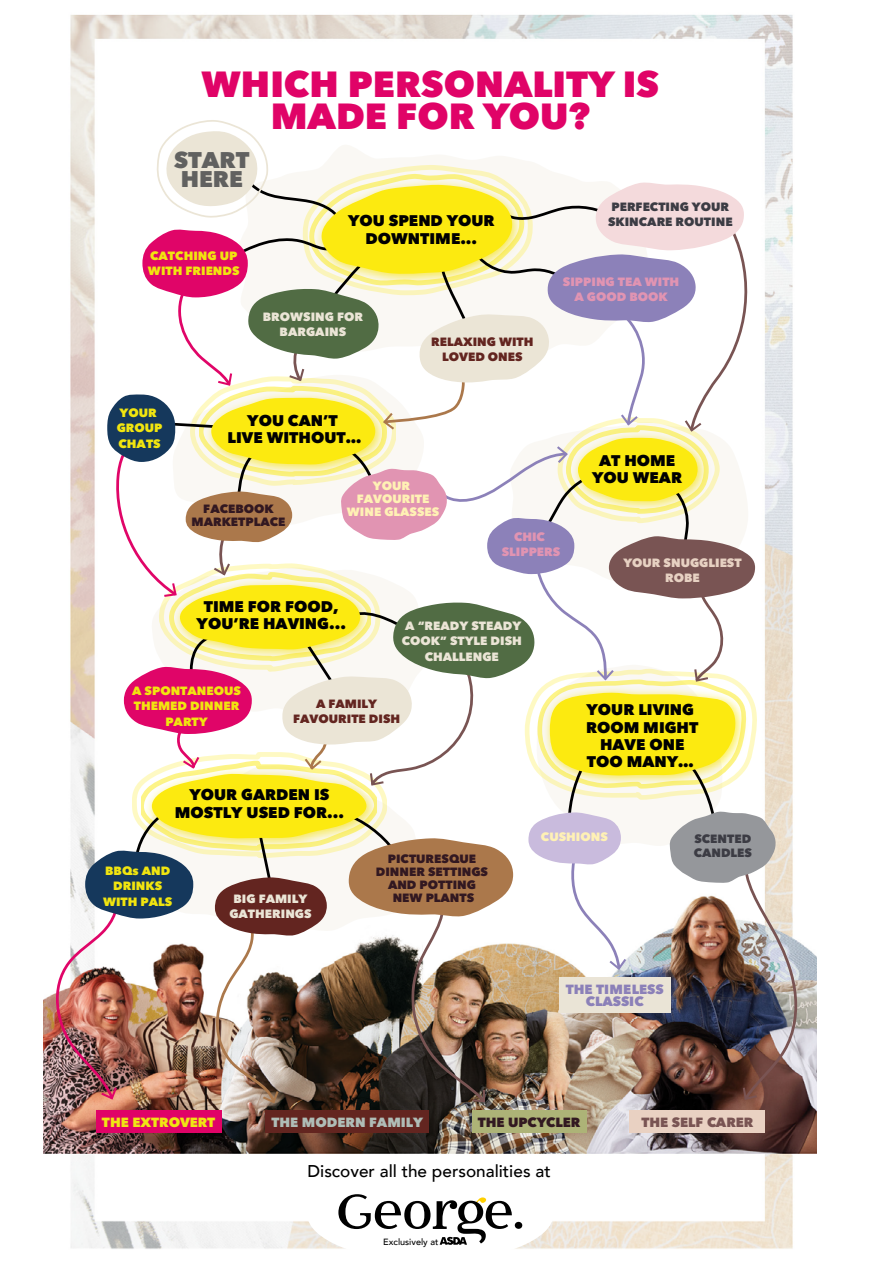
<style>
.page{position:relative;width:893px;height:1263px;background:#fff}
.page>*{position:absolute;margin:0;border:0;box-sizing:border-box;transform-origin:0 0}
.t1{font:800 36.3px/32.7px "Avenir Next";color:#e00367;text-align:center}
.t2{font:800 22.65px/18.9px "Avenir Next";color:#616160}
.t3{font:500 16.95px "Avenir";color:#000}
.t4{font:800 15.45px/17.1px "Avenir Next";color:#000;text-align:center}
.t5{font:800 13.35px/12.3px "Avenir Next";color:#8b80b8;text-align:center}
.t6{font:800 13.35px "Avenir Next";color:#afbdb7}
.t7{font:800 13.35px "Avenir Next";color:#795453}
.t8{font:800 13.35px "Avenir Next";color:#f0e514}
.t9{font:800 13.35px "Avenir Next";color:#321921}
.t10{font:800 12px/15.1px "Avenir Next";color:#f1e50f}
.t11{font:800 12px/15.1px "Avenir Next";color:#ebe5d6;text-align:center}
.t12{font:800 12px/13px "Avenir Next";color:#321821;text-align:center}
.t13{font:800 12px/15.1px "Avenir Next";color:#3c3c44}
.t14{font:800 12px/15.1px "Avenir Next";color:#632520;text-align:center}
.t15{font:800 12px/15.1px "Avenir Next";color:#e194b2;text-align:center}
.t16{font:800 12px/13px "Avenir Next";color:#fff1b5;text-align:center}
.t17{font:800 12px/15.1px "Avenir Next";color:#e7d1c2;text-align:center}
.t18{font:500 9px "Avenir";color:#000}
</style>
<div class="page">
<img style="left:44px;top:14px;width:773px;height:1235px">
<div style="left:307px;top:1166px;width:247px;height:96px;background:#fff;border-radius:50%"></div>
<img style="left:46px;top:119px;width:755px;height:986px">
<div style="left:630px;top:1110px;width:135px;height:23px;background:#e9d1c2"></div>
<div style="left:559px;top:977px;width:111px;height:35px;background:#eae4d6"></div>
<div style="left:472px;top:1110px;width:114px;height:23px;background:#adb377"></div>
<div style="left:265px;top:1110px;width:163px;height:23px;background:#632520"></div>
<div style="left:96px;top:1110px;width:126px;height:23px;background:#e00367"></div>
<svg style="left:338px;top:1194px;width:184px;height:51px"></svg>
<h1 class="t1" style="left:202px;top:67px;width:459px">WHICH PERSONALITY IS<br>MADE FOR YOU?</h1>
<h2 class="t2" style="left:174px;top:150px;width:77px">START<br>HERE</h2>
<p class="t10" style="left:148px;top:248px;width:93px">CATCHING UP<br>WITH FRIENDS</p>
<p class="t4" style="left:348px;top:212px;width:148px">YOU SPEND YOUR<br>DOWNTIME...</p>
<p class="t11" style="left:263px;top:309px;width:102px">BROWSING FOR<br>BARGAINS</p>
<p class="t14" style="left:431px;top:334px;width:104px">RELAXING WITH<br>LOVED ONES</p>
<p class="t10" style="left:117px;top:405px;width:47px">YOUR<br>GROUP<br>CHATS</p>
<p class="t4" style="left:228px;top:411px;width:135px">YOU CAN’T<br>LIVE WITHOUT…</p>
<p class="t12" style="left:192px;top:502px;width:96px">FACEBOOK<br>MARKETPLACE</p>
<p class="t16" style="left:347px;top:479px;width:94px">YOUR<br>FAVOURITE<br>WINE GLASSES</p>
<p class="t13" style="left:608px;top:199px;width:126px">PERFECTING YOUR<br>SKINCARE ROUTINE</p>
<p class="t15" style="left:563px;top:274px;width:118px">SIPPING TEA WITH<br>A GOOD BOOK</p>
<p class="t4" style="left:592px;top:452px;width:92px">AT HOME<br>YOU WEAR</p>
<p class="t4" style="left:197px;top:597px;width:151px">TIME FOR FOOD,<br>YOU’RE HAVING...</p>
<p class="t15" style="left:502px;top:529px;width:60px">CHIC<br>SLIPPERS</p>
<p class="t11" style="left:402px;top:618px;width:122px">A “READY STEADY<br>COOK” STYLE DISH<br>CHALLENGE</p>
<p class="t10" style="left:132px;top:683px;width:110px;text-align:center">A SPONTANEOUS<br>THEMED DINNER<br>PARTY</p>
<p class="t14" style="left:293px;top:696px;width:109px">A FAMILY<br>FAVOURITE DISH</p>
<p class="t4" style="left:175px;top:786px;width:171px">YOUR GARDEN IS<br>MOSTLY USED FOR...</p>
<p class="t17" style="left:623px;top:555px;width:120px">YOUR SNUGGLIEST<br>ROBE</p>
<p class="t4" style="left:586px;top:701px;width:114px">YOUR LIVING<br>ROOM MIGHT<br>HAVE ONE<br>TOO MANY…</p>
<p class="t10" style="left:103px;top:863px;width:71px;text-align:center">BBQs AND<br>DRINKS<br>WITH PALS</p>
<p class="t11" style="left:229px;top:891px;width:84px">BIG FAMILY<br>GATHERINGS</p>
<p class="t12" style="left:376px;top:852px;width:114px">PICTURESQUE<br>DINNER SETTINGS<br>AND POTTING<br>NEW PLANTS</p>
<p class="t16" style="left:541px;top:830px;width:68px">CUSHIONS</p>
<p class="t13" style="left:694px;top:833px;width:60px;line-height:13px">SCENTED<br>CANDLES</p>
<p class="t5" style="left:566px;top:983px;width:100px">THE TIMELESS<br>CLASSIC</p>
<p class="t8" style="left:102px;top:1114px;width:115px">THE EXTROVERT</p>
<p class="t6" style="left:271px;top:1114px;width:153px">THE MODERN FAMILY</p>
<p class="t9" style="left:478px;top:1114px;width:104px">THE UPCYCLER</p>
<p class="t3" style="left:307px;top:1157px;width:245px">Discover all the personalities at</p>
<p class="t18" style="left:383px;top:1234px;width:57px">Exclusively at</p>
<p class="t7" style="left:641px;top:1114px;width:113px">THE SELF CARER</p>
</div>
